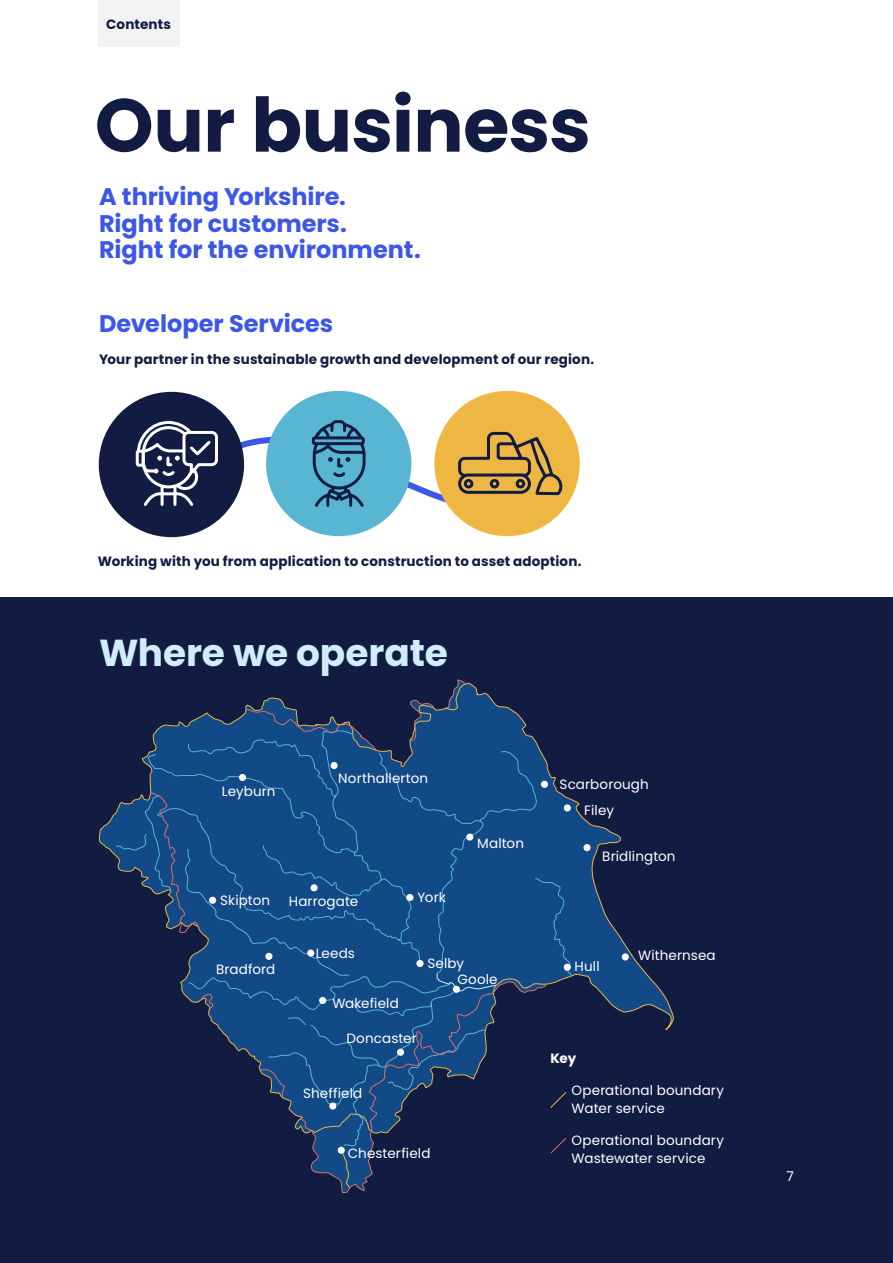
<style>
.page{position:relative;width:893px;height:1263px;background:#fff}
.page>*{position:absolute;margin:0;border:0;box-sizing:border-box;transform-origin:0 0}
.t1{font:700 75px "Poppins";letter-spacing:-.01em;color:#121c42}
.t2{font:700 37.5px "Poppins";letter-spacing:-.005em;color:#cfedfc}
.t3{font:700 24px/26.2px "Poppins";color:#3c57e8}
.t4{font:13.5px/17.5px "Poppins";letter-spacing:.01em;color:#fff}
.t5{font:700 13.5px "Poppins";letter-spacing:.01em;color:#121c42}
.t6{font:700 13.5px "Poppins";color:#fff}
</style>
<div class="page">
<div style="left:0;top:597px;width:893px;height:666px;background:#121c42"></div>
<svg style="left:99px;top:799px;width:575px;height:232px"></svg>
<div style="left:583px;top:844px;width:8px;height:7px;background:#fff;border-radius:50%"></div>
<svg style="left:115px;top:751px;width:457px;height:280px"></svg>
<div style="left:564px;top:964px;width:7px;height:7px;background:#fff;border-radius:50%"></div>
<div style="left:622px;top:953px;width:7px;height:7px;background:#fff;border-radius:50%"></div>
<svg style="left:550px;top:1092px;width:17px;height:16px"></svg>
<svg style="left:550px;top:1138px;width:16px;height:16px"></svg>
<svg style="left:150px;top:680px;width:397px;height:513px"></svg>
<div style="left:99px;top:392px;width:145px;height:145px;background:#121c42;border-radius:50%"></div>
<div style="left:266px;top:391px;width:145px;height:145px;background:#58b6d2;border-radius:50%"></div>
<div style="left:434px;top:391px;width:146px;height:145px;background:#eeb743;border-radius:50%"></div>
<svg style="left:118px;top:419px;width:445px;height:119px"></svg>
<div style="left:98px;top:0;width:81px;height:46px;background:#f2f2f2"></div>
<p class="t5" style="left:106px;top:17px;width:66px">Contents</p>
<h1 class="t1" style="left:95px;top:82px;width:498px">Our business</h1>
<h3 class="t3" style="left:99px;top:184px;width:323px">A thriving Yorkshire.<br>Right for customers.<br>Right for the environment.</h3>
<h3 class="t3" style="left:99px;top:310px;width:236px">Developer Services</h3>
<p class="t5" style="left:99px;top:352px;width:497px">Your partner in the sustainable growth and development of our region.</p>
<p class="t5" style="left:98px;top:554px;width:485px">Working with you from application to construction to asset adoption.</p>
<h2 class="t2" style="left:99px;top:631px;width:350px">Where we operate</h2>
<p class="t4" style="left:222px;top:782px;width:55px">Leyburn</p>
<p class="t4" style="left:338px;top:770px;width:91px">Northallerton</p>
<p class="t4" style="left:477px;top:834px;width:48px">Malton</p>
<p class="t4" style="left:220px;top:891px;width:51px">Skipton</p>
<p class="t4" style="left:216px;top:960px;width:61px">Bradford</p>
<p class="t4" style="left:289px;top:893px;width:71px">Harrogate</p>
<p class="t4" style="left:316px;top:944px;width:41px">Leeds</p>
<p class="t4" style="left:332px;top:995px;width:68px">Wakefield</p>
<p class="t4" style="left:418px;top:888px;width:30px">York</p>
<p class="t4" style="left:427px;top:954px;width:38px">Selby</p>
<p class="t4" style="left:457px;top:970px;width:42px">Goole</p>
<p class="t4" style="left:346px;top:1030px;width:72px">Doncaster</p>
<p class="t4" style="left:303px;top:1084px;width:61px">Sheffield</p>
<p class="t4" style="left:348px;top:1145px;width:84px">Chesterfield</p>
<p class="t4" style="left:560px;top:776px;width:91px">Scarborough</p>
<p class="t4" style="left:584px;top:801px;width:31px">Filey</p>
<p class="t4" style="left:602px;top:848px;width:75px">Bridlington</p>
<p class="t4" style="left:575px;top:957px;width:27px">Hull</p>
<p class="t4" style="left:638px;top:946px;width:79px">Withernsea</p>
<p class="t6" style="left:551px;top:1050px;width:27px">Key</p>
<p class="t4" style="left:572px;top:1082px;width:154px">Operational boundary<br>Water service</p>
<p class="t4" style="left:572px;top:1132px;width:154px">Operational boundary<br>Wastewater service</p>
<p class="t4" style="left:787px;top:1168px;width:9px">7</p>
</div>
